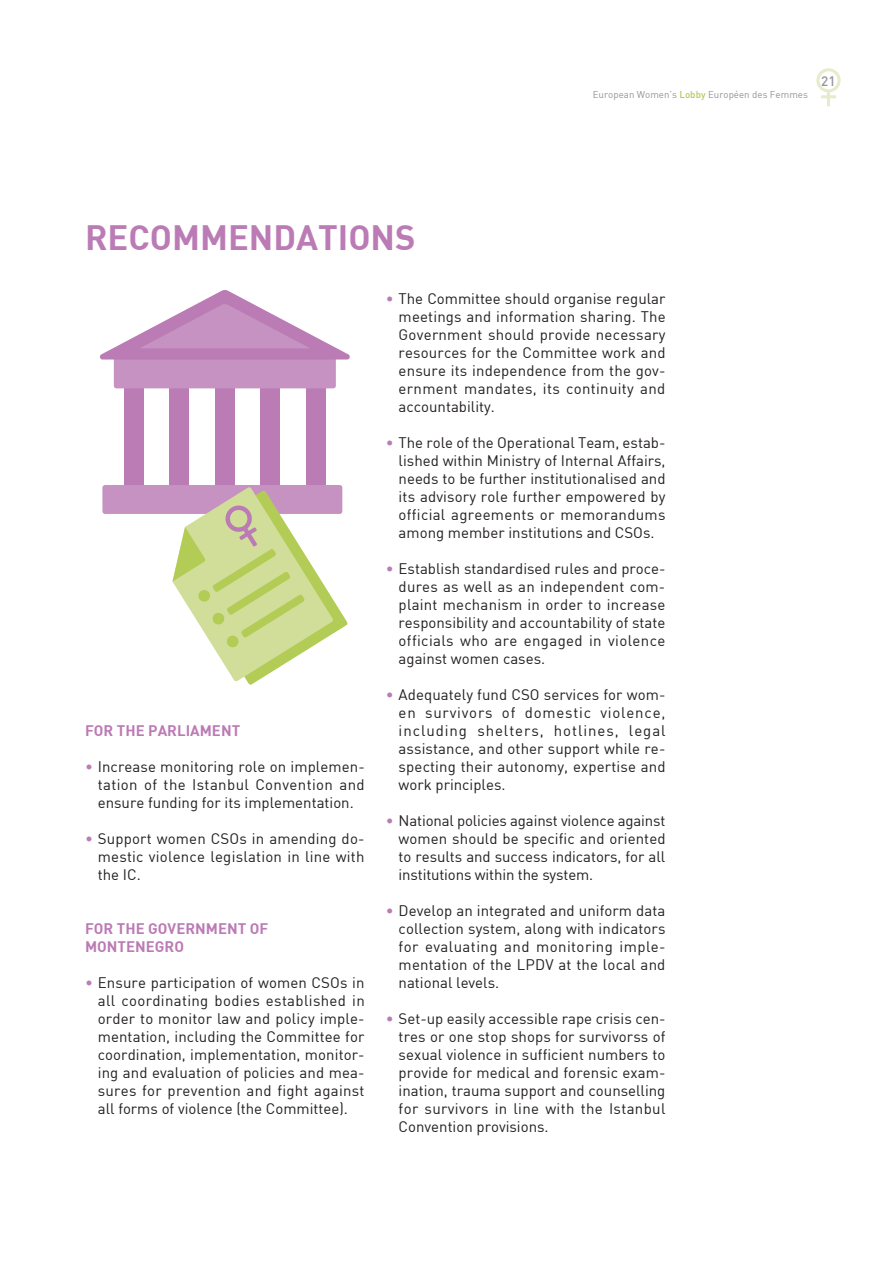
<style>
.page{position:relative;width:893px;height:1263px;background:#fff}
.page>*{position:absolute;margin:0;border:0;box-sizing:border-box;transform-origin:0 0}
.t1{font:34.5px "DIN Bold";color:#bb7bb5}
.t2{font:15px/18px "DIN";letter-spacing:.01em;color:#231f20;text-align:justify}
.t3{font:15px/18px "DIN Bold";color:#bb7bb5}
.t4{font:500 13.5px "DIN";color:#939598}
.t5{font:9.75px "DIN";color:#939598}
.s1{font-weight:500;color:#b3cc56}
.s2{color:#bb7bb5}
</style>
<div class="page">
<div style="left:816px;top:68px;width:25px;height:24px;border:3px solid #e5ecc9;border-radius:50%"></div>
<hr style="left:821px;top:95px;width:15px;height:3px;background:#e5ecc9">
<hr style="left:827px;top:91px;width:3px;height:15px;background:#e5ecc9">
<div style="left:124px;top:370px;width:19px;height:127px;background:#bb7bb5"></div>
<div style="left:170px;top:370px;width:19px;height:127px;background:#bb7bb5"></div>
<div style="left:215px;top:370px;width:19px;height:127px;background:#bb7bb5"></div>
<div style="left:261px;top:370px;width:19px;height:127px;background:#bb7bb5"></div>
<div style="left:306px;top:370px;width:20px;height:127px;background:#bb7bb5"></div>
<svg style="left:99px;top:290px;width:251px;height:98px"></svg>
<div style="left:102px;top:485px;width:240px;height:29px;background:#c592c1;border-radius:3px"></div>
<svg style="left:172px;top:487px;width:176px;height:198px"></svg>
<p class="t5" style="left:593px;top:89px;width:217px">European Women’s <span class="s1">Lobby</span> Européen des Femmes</p>
<p class="t4" style="left:821px;top:72px;width:16px">21</p>
<h1 class="t1" style="left:85px;top:215px;width:332px">RECOMMENDATIONS</h1>
<p class="t3" style="left:85px;top:721px;width:157px">FOR THE PARLIAMENT</p>
<p class="t2" style="left:98px;top:758px;width:268px;text-indent:-13px"><span class="s2">•</span> Increase monitoring role on implemen&shy;tation of the Istanbul Convention and ensure funding for its implementation.</p>
<p class="t2" style="left:98px;top:830px;width:268px;text-indent:-13px"><span class="s2">•</span> Support women CSOs in amending do&shy;mestic violence legislation in line with the IC.</p>
<p class="t3" style="left:85px;top:919px;width:185px">FOR THE GOVERNMENT OF<br>MONTENEGRO</p>
<p class="t2" style="left:98px;top:974px;width:268px;text-indent:-13px"><span class="s2">•</span> Ensure participation of women CSOs in all coordinating bodies established in order to monitor law and policy imple&shy;mentation, including the Committee for coordination, implementation, monitor&shy;ing and evaluation of policies and mea&shy;sures for prevention and fight against all forms of violence (the Committee).</p>
<p class="t2" style="left:399px;top:290px;width:268px;text-indent:-13px"><span class="s2">•</span> The Committee should organise regular meetings and information sharing. The Government should provide necessary resources for the Committee work and ensure its independence from the gov&shy;ernment mandates, its continuity and accountability.</p>
<p class="t2" style="left:399px;top:434px;width:268px;text-indent:-13px"><span class="s2">•</span> The role of the Operational Team, estab&shy;lished within Ministry of Internal Affairs, needs to be further institutionalised and its advisory role further empowered by official agreements or memorandums among member institutions and CSOs.</p>
<p class="t2" style="left:399px;top:560px;width:268px;text-indent:-13px"><span class="s2">•</span> Establish standardised rules and proce&shy;dures as well as an independent com&shy;plaint mechanism in order to increase responsibility and accountability of state officials who are engaged in violence against women cases.</p>
<p class="t2" style="left:399px;top:686px;width:268px;text-indent:-13px"><span class="s2">•</span> Adequately fund CSO services for wom&shy;en survivors of domestic violence, including shelters, hotlines, legal assistance, and other support while re&shy;specting their autonomy, expertise and work principles.</p>
<p class="t2" style="left:399px;top:812px;width:268px;text-indent:-13px"><span class="s2">•</span> National policies against violence against women should be specific and oriented to results and success indicators, for all institutions within the system.</p>
<p class="t2" style="left:399px;top:902px;width:268px;text-indent:-13px"><span class="s2">•</span> Develop an integrated and uniform data collection system, along with indicators for evaluating and monitoring imple&shy;mentation of the LPDV at the local and national levels.</p>
<p class="t2" style="left:399px;top:1010px;width:268px;text-indent:-13px"><span class="s2">•</span> Set-up easily accessible rape crisis cen&shy;tres or one stop shops for survivorss of sexual violence in sufficient numbers to provide for medical and forensic exam&shy;ination, trauma support and counselling for survivors in line with the Istanbul Convention provisions.</p>
</div>
